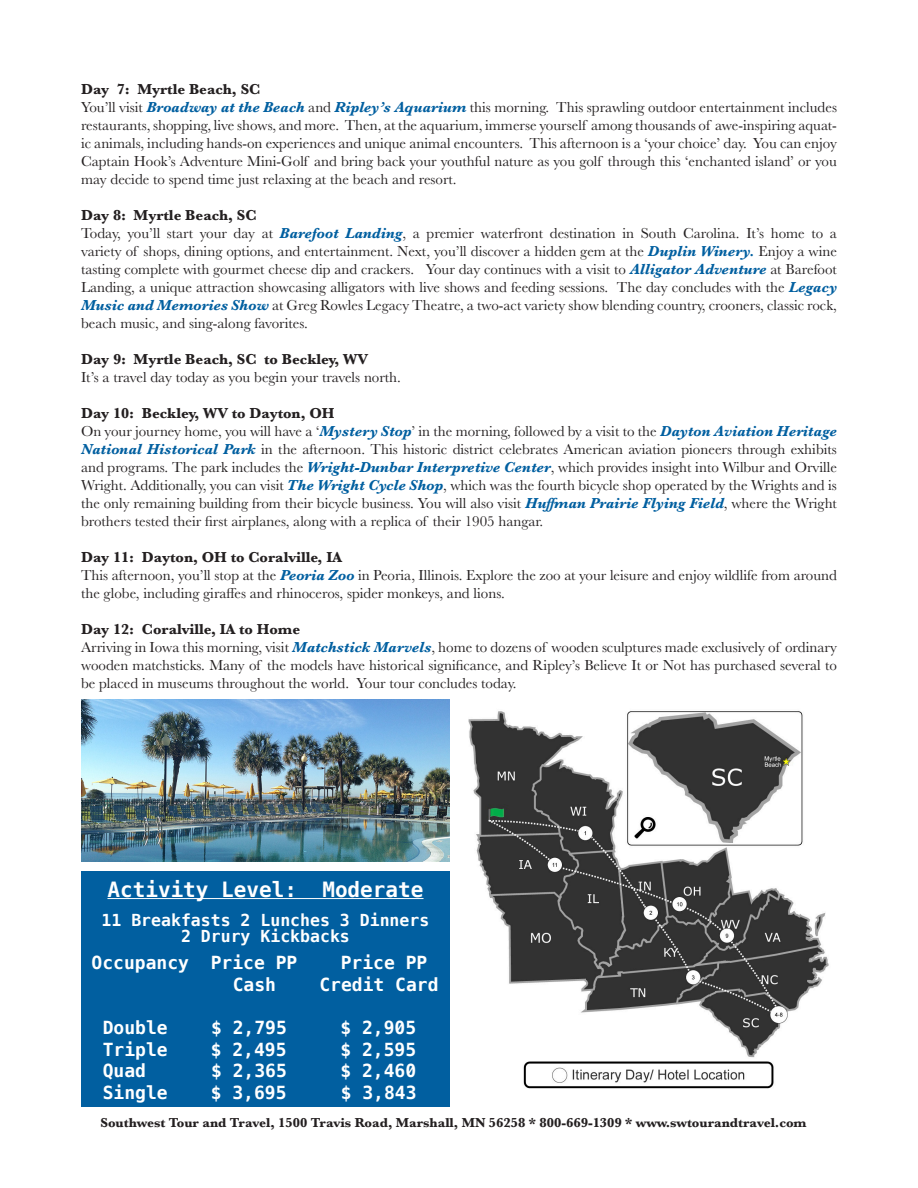
<style>
.page{position:relative;width:918px;height:1188px;background:#fff}
.page>*{position:absolute;margin:0;border:0;box-sizing:border-box;transform-origin:0 0}
.t1{font:700 21px "Menlo";color:#fff}
.t2{font:700 18px "Menlo";color:#fff}
.t3{font:700 16.5px "Menlo";color:#fff}
.t4{font:15px/18px "Baskerville";color:#231f20;text-align:justify}
.t5{font:700 15px "Baskerville";color:#231f20}
.t6{font:700 13.5px "Baskerville";color:#231f20}
.s1{font-weight:700;font-style:italic;color:#015fa0}
</style>
<div class="page">
<div style="left:81px;top:872px;width:369px;height:235px;background:#015fa0"></div>
<hr style="left:107px;top:898px;width:317px;height:1px;background:#fff">
<img style="left:468px;top:711px;width:361px;height:378px">
<img style="left:81px;top:700px;width:369px;height:162px">
<p class="t5" style="left:81px;top:79px;width:181px">Day 7: Myrtle Beach, SC</p>
<p class="t4" style="left:81px;top:99px;width:758px">You’ll visit <span class="s1">Broadway at the Beach</span> and <span class="s1">Ripley’s Aquarium</span> this morning. This sprawling outdoor entertainment includes restaurants, shopping, live shows, and more. Then, at the aquarium, immerse yourself among thousands of awe-inspiring aquat&shy;ic animals, including hands-on experiences and unique animal encounters. This afternoon is a ‘your choice’ day. You can enjoy Captain Hook’s Adventure Mini-Golf and bring back your youthful nature as you golf through this ‘enchanted island’ or you</p>
<p class="t4" style="left:81px;top:171px;width:377px">may decide to spend time just relaxing at the beach and resort.</p>
<p class="t5" style="left:81px;top:205px;width:177px">Day 8: Myrtle Beach, SC</p>
<p class="t4" style="left:81px;top:225px;width:758px">Today, you’ll start your day at <span class="s1">Barefoot Landing</span>, a premier waterfront destination in South Carolina. It’s home to a</p>
<p class="t4" style="left:81px;top:243px;width:758px">variety of shops, dining options, and entertainment. Next, you’ll discover a hidden gem at the <span class="s1">Duplin Winery.</span> Enjoy a wine tasting complete with gourmet cheese dip and crackers. Your day continues with a visit to <span class="s1">Alligator Adventure</span> at Barefoot Landing, a unique attraction showcasing alligators with live shows and feeding sessions. The day concludes with the <span class="s1">Legacy Music and Memories Show</span> at Greg Rowles Legacy Theatre, a two-act variety show blending country, crooners, classic rock, beach music, and sing-along favorites.</p>
<p class="t5" style="left:81px;top:349px;width:289px">Day 9: Myrtle Beach, SC to Beckley, WV</p>
<p class="t4" style="left:81px;top:369px;width:322px">It’s a travel day today as you begin your travels north.</p>
<p class="t5" style="left:81px;top:403px;width:255px">Day 10: Beckley, WV to Dayton, OH</p>
<p class="t4" style="left:81px;top:423px;width:758px">On your journey home, you will have a ‘<span class="s1">Mystery Stop</span>’ in the morning, followed by a visit to the <span class="s1">Dayton Aviation Heritage National Historical Park</span> in the afternoon. This historic district celebrates American aviation pioneers through exhibits and programs. The park includes the <span class="s1">Wright-Dunbar Interpretive Center</span>, which provides insight into Wilbur and Orville Wright. Additionally, you can visit <span class="s1">The Wright Cycle Shop</span>, which was the fourth bicycle shop operated by the Wrights and is the only remaining building from their bicycle business. You will also visit <span class="s1">Huffman Prairie Flying Field</span>, where the Wright</p>
<p class="t4" style="left:81px;top:513px;width:464px">brothers tested their first airplanes, along with a replica of their 1905 hangar.</p>
<p class="t5" style="left:81px;top:547px;width:263px">Day 11: Dayton, OH to Coralville, IA</p>
<p class="t4" style="left:81px;top:567px;width:758px">This afternoon, you’ll stop at the <span class="s1">Peoria Zoo</span> in Peoria, Illinois. Explore the zoo at your leisure and enjoy wildlife from around</p>
<p class="t4" style="left:81px;top:585px;width:425px">the globe, including giraffes and rhinoceros, spider monkeys, and lions.</p>
<p class="t5" style="left:81px;top:619px;width:221px">Day 12: Coralville, IA to Home</p>
<p class="t4" style="left:81px;top:639px;width:758px">Arriving in Iowa this morning, visit <span class="s1">Matchstick Marvels</span>, home to dozens of wooden sculptures made exclusively of ordinary wooden matchsticks. Many of the models have historical significance, and Ripley’s Believe It or Not has purchased several to</p>
<p class="t4" style="left:81px;top:675px;width:437px">be placed in museums throughout the world. Your tour concludes today.</p>
<p class="t1" style="left:107px;top:875px;width:318px">Activity Level: Moderate</p>
<p class="t3" style="left:102px;top:908px;width:329px">11 Breakfasts 2 Lunches 3 Dinners</p>
<p class="t3" style="left:181px;top:925px;width:170px">2 Drury Kickbacks</p>
<p class="t2" style="left:92px;top:950px;width:207px">Occupancy Price PP</p>
<p class="t2" style="left:341px;top:950px;width:88px">Price PP</p>
<p class="t2" style="left:233px;top:972px;width:45px">Cash</p>
<p class="t2" style="left:319px;top:972px;width:121px">Credit Card</p>
<p class="t2" style="left:103px;top:1015px;width:67px">Double</p>
<p class="t2" style="left:211px;top:1015px;width:77px">$ 2,795</p>
<p class="t2" style="left:340px;top:1015px;width:77px">$ 2,905</p>
<p class="t2" style="left:103px;top:1037px;width:67px">Triple</p>
<p class="t2" style="left:211px;top:1037px;width:77px">$ 2,495</p>
<p class="t2" style="left:340px;top:1037px;width:77px">$ 2,595</p>
<p class="t2" style="left:103px;top:1058px;width:45px">Quad</p>
<p class="t2" style="left:211px;top:1058px;width:77px">$ 2,365</p>
<p class="t2" style="left:340px;top:1058px;width:77px">$ 2,460</p>
<p class="t2" style="left:103px;top:1080px;width:67px">Single</p>
<p class="t2" style="left:211px;top:1080px;width:77px">$ 3,695</p>
<p class="t2" style="left:341px;top:1080px;width:77px">$ 3,843</p>
<p class="t6" style="left:100px;top:1113px;width:708px">Southwest Tour and Travel, 1500 Travis Road, Marshall, MN 56258 * 800-669-1309 * www.swtourandtravel.com</p>
</div>
